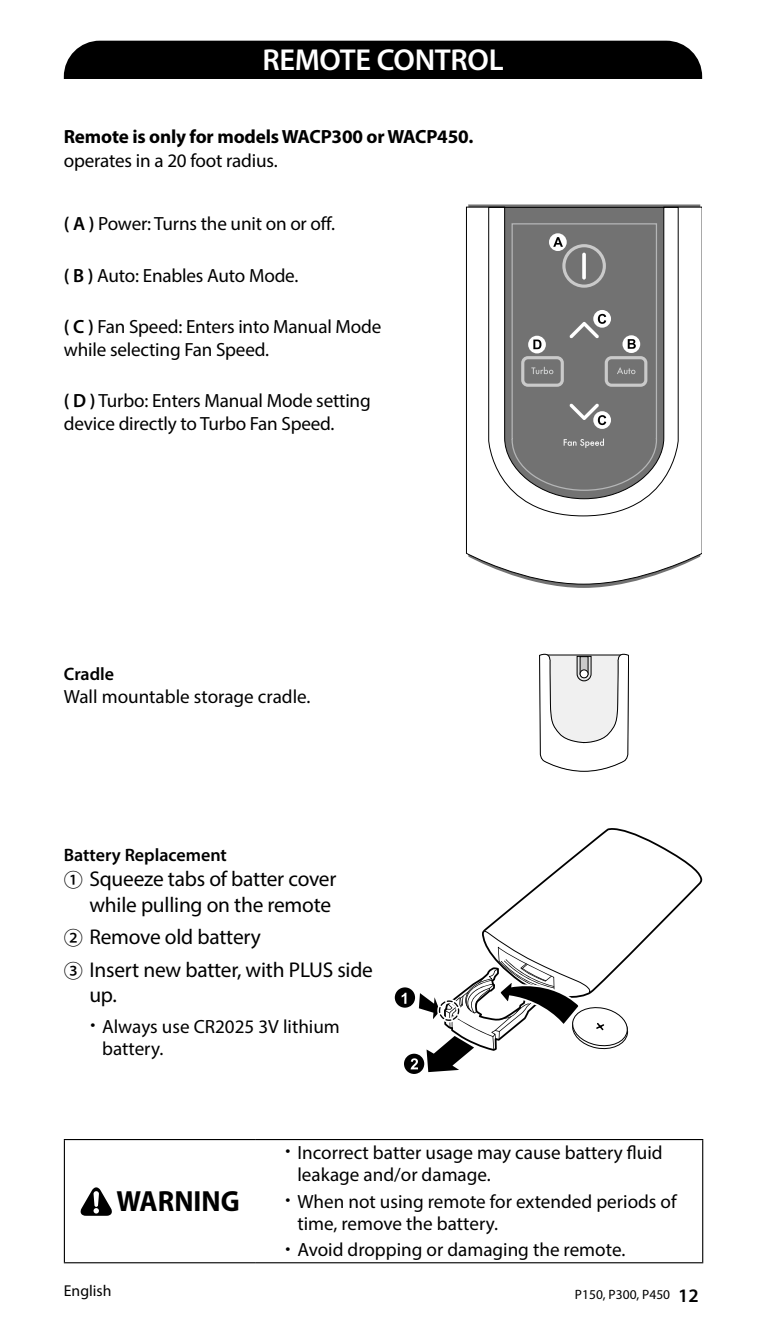
<style>
.page{position:relative;width:766px;height:1340px;background:#fff}
.page>*{position:absolute;margin:0;border:0;box-sizing:border-box;transform-origin:0 0}
.t1{font:600 30.38px "Myriad Pro";letter-spacing:-.01em;color:#fff}
.t2{font:700 29.25px "Myriad Pro";color:#000;scale:.95 1}
.t3{font:21.38px/25.9px "Myriad Pro";letter-spacing:-.01em;color:#000;text-align:right}
.t4{font:19.12px/22.5px "Myriad Pro";letter-spacing:-.005em;color:#000}
.t5{font:700 19.12px "Myriad Pro";letter-spacing:-.01em;color:#000}
.t6{font:600 19.12px "Myriad Pro";color:#000}
.t7{font:600 18px "Myriad Pro";color:#000}
.t8{font:15.75px "Myriad Pro";color:#000}
.t9{font:13.5px "Myriad Pro";color:#000}
.s1{font-weight:600}
.s2{font-family:"Koz Go Pro";font-weight:500;font-size:19.12px}
</style>
<div class="page">
<div style="left:64px;top:41px;width:638px;height:75px;background:#000;border-radius:36px"></div>
<div style="left:54px;top:79px;width:658px;height:42px;background:#fff"></div>
<div style="left:404px;top:1053px;width:20px;height:20px;background:#000;border-radius:50%"></div>
<svg style="left:394px;top:987px;width:21px;height:20px"></svg>
<svg style="left:401px;top:828px;width:301px;height:244px"></svg>
<svg style="left:539px;top:654px;width:89px;height:117px"></svg>
<div style="left:580px;top:670px;width:8px;height:8px;background:#fff;border-radius:50%"></div>
<div style="left:580px;top:669px;width:8px;height:9px;border:1px solid #000;border-radius:50%"></div>
<hr style="left:64px;top:1138px;width:192px;height:2px;background:#000">
<hr style="left:64px;top:1140px;width:1px;height:122px;background:#000">
<hr style="left:256px;top:1138px;width:447px;height:2px;background:#000">
<hr style="left:702px;top:1140px;width:1px;height:122px;background:#000">
<hr style="left:64px;top:1262px;width:192px;height:1px;background:#000">
<hr style="left:256px;top:1262px;width:447px;height:1px;background:#000">
<svg style="left:81px;top:1187px;width:31px;height:28px"></svg>
<svg style="left:466px;top:206px;width:235px;height:379px"></svg>
<svg style="left:487px;top:206px;width:192px;height:311px"></svg>
<svg style="left:510px;top:223px;width:147px;height:268px;background:#7d7d7d"></svg>
<h1 class="t1" style="left:262px;top:41px;width:243px">REMOTE CONTROL</h1>
<p class="t5" style="left:64px;top:124px;width:411px">Remote is only for models WACP300 or WACP450.</p>
<p class="t4" style="left:64px;top:149px;width:215px">operates in a 20 foot radius.</p>
<p class="t4" style="left:64px;top:212px;width:272px"><span class="s1">( A )</span> Power: Turns the unit on or off.</p>
<p class="t4" style="left:64px;top:264px;width:236px"><span class="s1">( B )</span> Auto: Enables Auto Mode.</p>
<p class="t4" style="left:64px;top:315px;width:319px"><span class="s1">( C )</span> Fan Speed: Enters into Manual Mode while selecting Fan Speed.</p>
<p class="t4" style="left:64px;top:389px;width:308px"><span class="s1">( D )</span> Turbo: Enters Manual Mode setting device directly to Turbo Fan Speed.</p>
<p class="t7" style="left:64px;top:662px;width:52px">Cradle</p>
<p class="t4" style="left:64px;top:685px;width:248px">Wall mountable storage cradle.</p>
<p class="t7" style="left:64px;top:843px;width:164px">Battery Replacement</p>
<p class="t3" style="left:64px;top:865px;width:274px"><span class="s2">①</span> Squeeze tabs of batter cover while pulling on the remote</p>
<p class="t3" style="left:64px;top:920px;width:310px;line-height:32.2px;text-align:left"><span class="s2">②</span> Remove old battery<br><span class="s2">③</span> Insert new batter, with PLUS side</p>
<p class="t3" style="left:89px;top:982px;width:29px">up.</p>
<p class="t4" style="left:102px;top:1014px;width:239px">Always use CR2025 3V lithium battery.</p>
<h2 class="t2" style="left:116px;top:1182px;width:131px">WARNING</h2>
<p class="t4" style="left:297px;top:1140px;width:366px">Incorrect batter usage may cause battery fluid leakage and/or damage.</p>
<p class="t4" style="left:297px;top:1189px;width:380px">When not using remote for extended periods of time, remove the battery.</p>
<p class="t4" style="left:297px;top:1238px;width:329px">Avoid dropping or damaging the remote.</p>
<p class="t8" style="left:64px;top:1280px;width:49px">English</p>
<p class="t9" style="left:575px;top:1286px;width:97px">P150, P300, P450</p>
<p class="t6" style="left:678px;top:1283px;width:22px">12</p>
</div>
